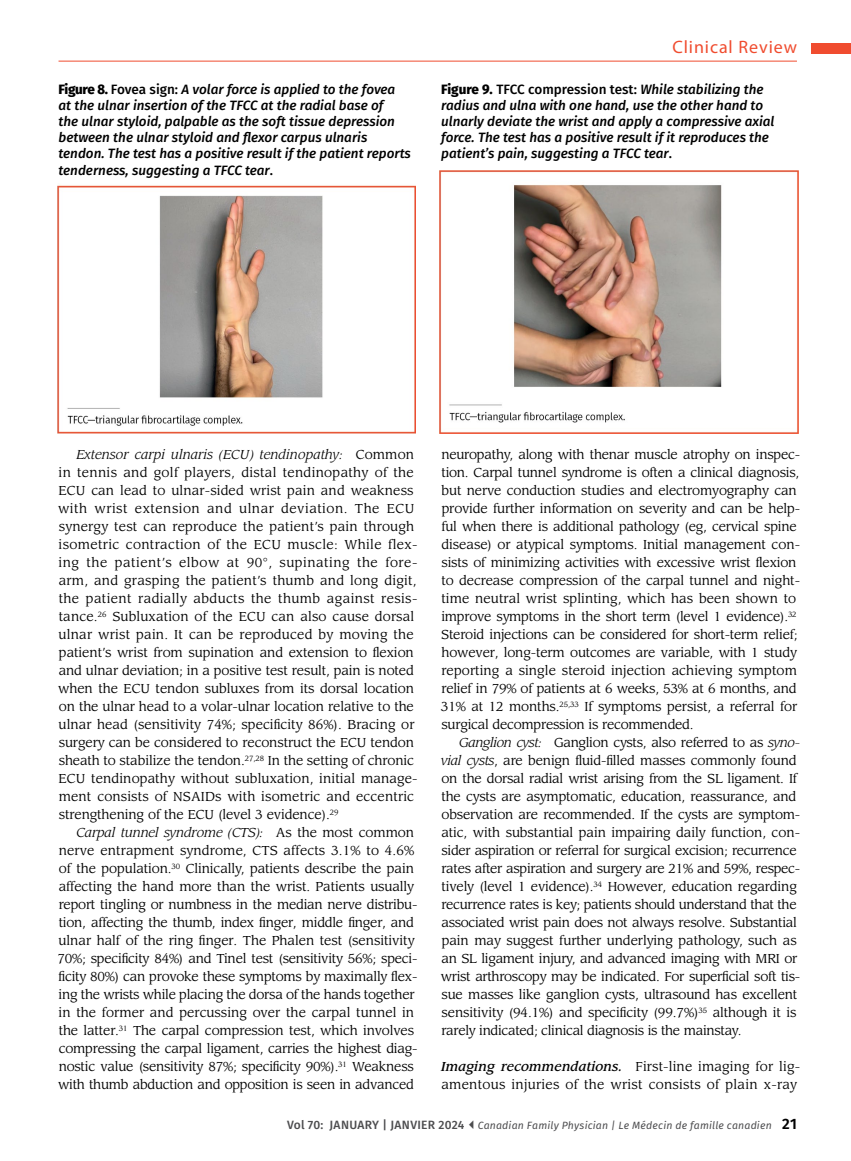
<style>
.page{position:relative;width:851px;height:1161px;background:#fff}
.page>*{position:absolute;margin:0;border:0;box-sizing:border-box;transform-origin:0 0}
.t1{font:18px "Myriad Pro";letter-spacing:.05em;color:#f04c2f}
.t2{font:italic 500 13.5px/16.2px "Fira Sans";color:#000}
.t3{font:12.75px/18px "Leawood Std";letter-spacing:-.01em;color:#000}
.t4{font:12.75px/18px "Leawood Std";letter-spacing:.01em;color:#000}
.t5{font:12.75px/18px "Leawood Std";letter-spacing:.015em;color:#000}
.t6{font:italic 10.5px "Fira Sans";letter-spacing:.015em;color:#4d4d4f}
.s1{font-weight:800;font-style:normal}
.s2{font-style:normal}
.s3{font-style:italic}
.s4{font-weight:500;font-style:italic}
.s5{font-weight:500;font-style:normal;font-size:12px}
.s6{font-weight:600;font-style:normal;font-size:15px;color:#000}
</style>
<div class="page">
<hr style="left:58px;top:61px;width:738px;height:1px;background:#f04c2f">
<div style="left:812px;top:44px;width:38px;height:10px;background:#f04c2f"></div>
<img style="left:57px;top:185px;width:359px;height:249px">
<img style="left:440px;top:170px;width:358px;height:264px">
<h1 class="t1" style="left:672px;top:36px;width:126px">Clinical Review</h1>
<p class="t2" style="left:58px;top:80px;width:354px"><span class="s1">Figure 8.</span> <span class="s2">Fovea sign:</span> A volar force is applied to the fovea at the ulnar insertion of the TFCC at the radial base of<br>the ulnar styloid, palpable as the soft tissue depression between the ulnar styloid and flexor carpus ulnaris tendon. The test has a positive result if the patient reports tenderness, suggesting a TFCC tear<span class="s2">.</span></p>
<p class="t2" style="left:441px;top:80px;width:335px"><span class="s1">Figure 9.</span> <span class="s2">TFCC compression test:</span> While stabilizing the radius and ulna with one hand, use the other hand to ulnarly deviate the wrist and apply a compressive axial force. The test has a positive result if it reproduces the patient’s pain, suggesting a TFCC tear<span class="s2">.</span></p>
<p class="t4" style="left:58px;top:446px;width:361px;text-indent:18px"><span class="s3">Extensor carpi ulnaris (ECU) tendinopathy:</span> Common in tennis and golf players, distal tendinopathy of the ECU can lead to ulnar-sided wrist pain and weakness with wrist extension and ulnar deviation. The ECU synergy test can reproduce the patient’s pain through isometric contraction of the ECU muscle: While flex&shy;ing the patient’s elbow at 90°, supinating the fore&shy;arm, and grasping the patient’s thumb and long digit, the patient radially abducts the thumb against resis&shy;tance.<sup>26</sup> Subluxation of the ECU can also cause dorsal ulnar wrist pain. It can be reproduced by moving the patient’s wrist from supination and extension to flexion and ulnar deviation; in a positive test result, pain is noted when the ECU tendon subluxes from its dorsal location on the ulnar head to a volar-ulnar location relative to the ulnar head (sensitivity 74%; specificity 86%). Bracing or surgery can be considered to reconstruct the ECU tendon sheath to stabilize the tendon.<sup>27,28</sup> In the setting of chronic ECU tendinopathy without subluxation, initial manage&shy;ment consists of NSAIDs with isometric and eccentric strengthening of the ECU (level 3 evidence).<sup>29</sup></p>
<p class="t3" style="left:58px;top:824px;width:361px;text-indent:19px"><span class="s3">Carpal tunnel syndrome (CTS):</span> As the most common nerve entrapment syndrome, CTS affects 3.1% to 4.6% of the population.<sup>30</sup> Clinically, patients describe the pain affecting the hand more than the wrist. Patients usually report tingling or numbness in the median nerve distribu&shy;tion, affecting the thumb, index finger, middle finger, and ulnar half of the ring finger. The Phalen test (sensitivity 70%; specificity 84%) and Tinel test (sensitivity 56%; speci&shy;ficity 80%) can provoke these symptoms by maximally flex&shy;ing the wrists while placing the dorsa of the hands together in the former and percussing over the carpal tunnel in the latter.<sup>31</sup> The carpal compression test, which involves compressing the carpal ligament, carries the highest diag&shy;nostic value (sensitivity 87%; specificity 90%).<sup>31</sup> Weakness with thumb abduction and opposition is seen in advanced</p>
<p class="t3" style="left:441px;top:446px;width:361px">neuropathy, along with thenar muscle atrophy on inspec&shy;tion. Carpal tunnel syndrome is often a clinical diagnosis, but nerve conduction studies and electromyography can provide further information on severity and can be help&shy;ful when there is additional pathology (eg, cervical spine disease) or atypical symptoms. Initial management con&shy;sists of minimizing activities with excessive wrist flexion to decrease compression of the carpal tunnel and night&shy;time neutral wrist splinting, which has been shown to improve symptoms in the short term (level 1 evidence).<sup>32<br></sup>Steroid injections can be considered for short-term relief; however, long-term outcomes are variable, with 1 study reporting a single steroid injection achieving symptom relief in 79% of patients at 6 weeks, 53% at 6 months, and 31% at 12 months.<sup>25,33</sup> If symptoms persist, a referral for surgical decompression is recommended.</p>
<p class="t3" style="left:441px;top:734px;width:361px;text-indent:18px"><span class="s3">Ganglion cyst:</span> Ganglion cysts, also referred to as <span class="s3">syno&shy;vial cysts</span>, are benign fluid-filled masses commonly found on the dorsal radial wrist arising from the SL ligament. If the cysts are asymptomatic, education, reassurance, and observation are recommended. If the cysts are symptom&shy;atic, with substantial pain impairing daily function, con&shy;sider aspiration or referral for surgical excision; recurrence rates after aspiration and surgery are 21% and 59%, respec&shy;tively (level 1 evidence).<sup>34</sup> However, education regarding recurrence rates is key; patients should understand that the associated wrist pain does not always resolve. Substantial pain may suggest further underlying pathology, such as an SL ligament injury, and advanced imaging with MRI or wrist arthroscopy may be indicated. For superficial soft tis&shy;sue masses like ganglion cysts, ultrasound has excellent sensitivity (94.1%) and specificity (99.7%)<sup>35</sup> although it is rarely indicated; clinical diagnosis is the mainstay.</p>
<p class="t5" style="left:441px;top:1058px;width:360px"><span class="s4">Imaging recommendations.</span> First-line imaging for lig&shy;amentous injuries of the wrist consists of plain x-ray</p>
<p class="t6" style="left:287px;top:1117px;width:511px"><span class="s5">Vol 70: JANUARY | JANVIER 2024</span> Canadian Family Physician | Le Médecin de famille canadien <span class="s6">21</span></p>
</div>
